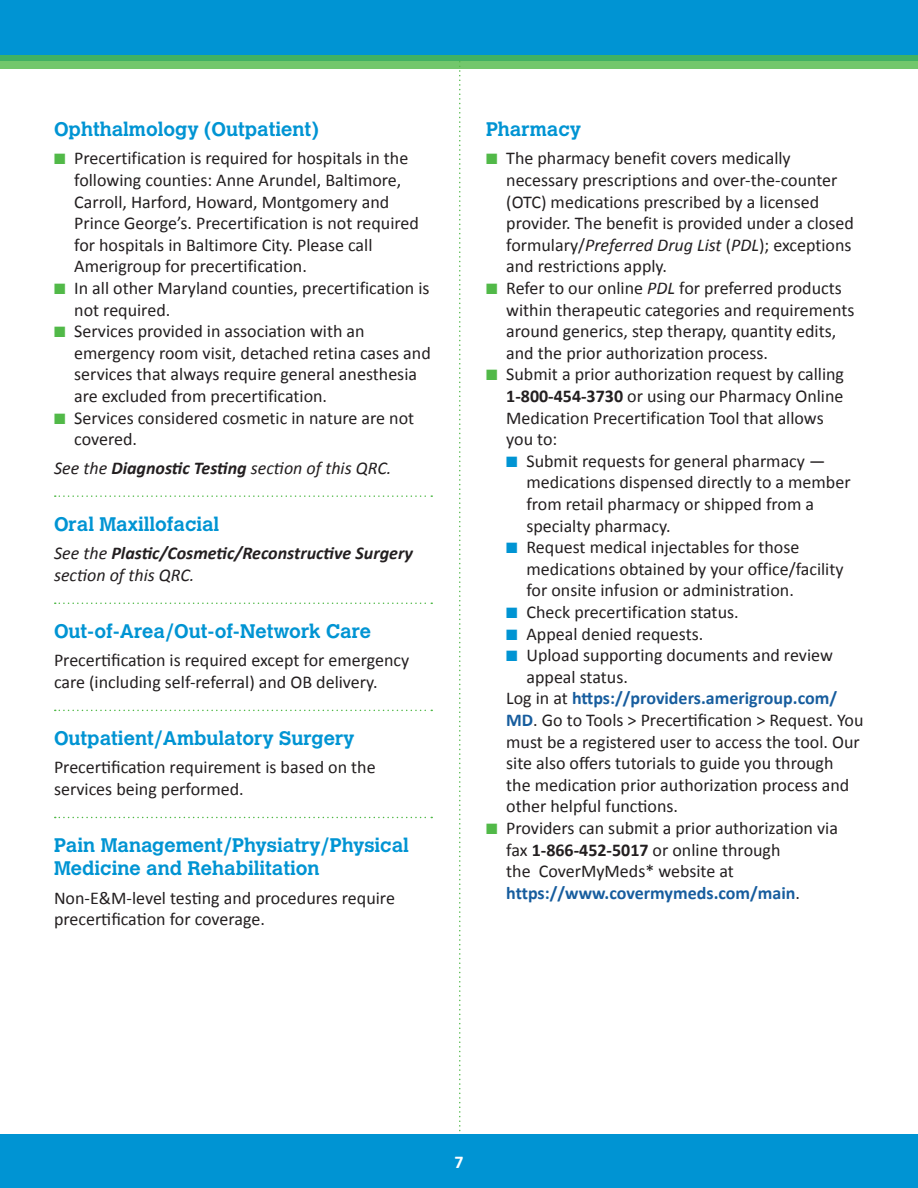
<style>
.page{position:relative;width:918px;height:1188px;background:#fff}
.page>*{position:absolute;margin:0;border:0;box-sizing:border-box;transform-origin:0 0}
.Header_with_rule_abo{font:700 19.5px/23.4px "Calvert MT Std";color:#0094d3}
.Header_with_no_rule{font:700 19.5px "Calvert MT Std";color:#0094d3}
.Body{font:18px/21.6px "Calibri";color:#231f20}
.Body-2{font:italic 700 18px/21.6px "Calibri";color:#231f20}
.Body-3{font:italic 18px "Calibri";color:#231f20}
.t1{font:700 18px "Calibri";color:#fff}
.s1{color:#51b948}
.s2{font-weight:700}
.s3{font-weight:400}
.s4{font-style:italic}
.s5{color:#0094d3}
.s6{font-weight:700;color:#175d9e}
</style>
<div class="page">
<svg style="left:459px;top:68px;width:2px;height:1064px"></svg>
<div style="left:0;top:1134px;width:918px;height:54px;background:#0094d3"></div>
<div style="left:0;top:0;width:918px;height:61px;background:#0094d3"></div>
<svg style="left:0;top:55px;width:918px;height:13px;background:#5bbc67"></svg>
<svg style="left:55px;top:495px;width:377px;height:2px"></svg>
<svg style="left:55px;top:603px;width:377px;height:1px"></svg>
<svg style="left:55px;top:710px;width:377px;height:1px"></svg>
<svg style="left:55px;top:817px;width:377px;height:1px"></svg>
<p class="Header_with_no_rule" style="left:54px;top:117px;width:266px">Ophthalmology (Outpatient)</p>
<p class="Body" style="left:74px;top:147px;width:346px;text-indent:-20px"><span class="s1">■</span> Precertification is required for hospitals in the following counties: Anne Arundel, Baltimore, Carroll, Harford, Howard, Montgomery and Prince George’s. Precertification is not required for hospitals in Baltimore City. Please call Amerigroup for precertification.</p>
<p class="Body" style="left:74px;top:276px;width:357px;text-indent:-20px"><span class="s1">■</span> In all other Maryland counties, precertification is not required.</p>
<p class="Body" style="left:74px;top:320px;width:358px;text-indent:-20px"><span class="s1">■</span> Services provided in association with an emergency room visit, detached retina cases and services that always require general anesthesia are excluded from precertification.</p>
<p class="Body" style="left:74px;top:406px;width:341px;text-indent:-20px"><span class="s1">■</span> Services considered cosmetic in nature are not covered.</p>
<p class="Body-3" style="left:54px;top:456px;width:339px">See the <span class="s2">Diagnostic Testing</span> section of this QRC.</p>
<p class="Header_with_rule_abo" style="left:54px;top:512px;width:167px">Oral Maxillofacial</p>
<p class="Body-2" style="left:54px;top:542px;width:361px"><span class="s3">See the</span> Plastic/Cosmetic/Reconstructive Surgery <span class="s3">section of this QRC.</span></p>
<p class="Header_with_rule_abo" style="left:54px;top:619px;width:319px">Out-of-Area/Out-of-Network Care</p>
<p class="Body" style="left:54px;top:649px;width:357px">Precertification is required except for emergency care (including self-referral) and OB delivery.</p>
<p class="Header_with_rule_abo" style="left:54px;top:726px;width:302px">Outpatient/Ambulatory Surgery</p>
<p class="Body" style="left:54px;top:756px;width:323px">Precertification requirement is based on the services being performed.</p>
<p class="Header_with_rule_abo" style="left:54px;top:833px;width:356px">Pain Management/Physiatry/Physical<br>Medicine and Rehabilitation</p>
<p class="Body" style="left:54px;top:886px;width:342px">Non-E&amp;M-level testing and procedures require precertification for coverage.</p>
<p class="Header_with_no_rule" style="left:486px;top:117px;width:97px">Pharmacy</p>
<p class="Body" style="left:506px;top:147px;width:349px;text-indent:-20px"><span class="s1">■</span> The pharmacy benefit covers medically necessary prescriptions and over-the-counter (OTC) medications prescribed by a licensed provider. The benefit is provided under a closed formulary/<span class="s4">Preferred Drug List</span> (<span class="s4">PDL</span>); exceptions and restrictions apply.</p>
<p class="Body" style="left:506px;top:276px;width:350px;text-indent:-20px"><span class="s1">■</span> Refer to our online <span class="s4">PDL</span> for preferred products within therapeutic categories and requirements around generics, step therapy, quantity edits, and the prior authorization process.</p>
<p class="Body" style="left:506px;top:363px;width:339px;text-indent:-20px"><span class="s1">■</span> Submit a prior authorization request by calling <span class="s2">1-800-454-3730</span> or using our Pharmacy Online Medication Precertification Tool that allows you to:</p>
<p class="Body" style="left:526px;top:449px;width:326px;text-indent:-20px"><span class="s5">■</span> Submit requests for general pharmacy — medications dispensed directly to a member from retail pharmacy or shipped from a specialty pharmacy.</p>
<p class="Body" style="left:526px;top:536px;width:319px;text-indent:-20px"><span class="s5">■</span> Request medical injectables for those medications obtained by your office/facility for onsite infusion or administration.</p>
<p class="Body" style="left:506px;top:600px;width:234px"><span class="s5">■</span> Check precertification status.</p>
<p class="Body" style="left:506px;top:622px;width:199px"><span class="s5">■</span> Appeal denied requests.</p>
<p class="Body" style="left:526px;top:644px;width:308px;text-indent:-20px"><span class="s5">■</span> Upload supporting documents and review appeal status.</p>
<p class="Body" style="left:506px;top:687px;width:359px">Log in at <span class="s6">https://providers.amerigroup.com/ MD</span>. Go to Tools &gt; Precertification &gt; Request. You must be a registered user to access the tool. Our site also offers tutorials to guide you through<br>the medication prior authorization process and other helpful functions.</p>
<p class="Body" style="left:506px;top:816px;width:333px;text-indent:-20px"><span class="s1">■</span> Providers can submit a prior authorization via fax <span class="s2">1-866-452-5017</span> or online through<br>the CoverMyMeds* website at <span class="s6">https://www.covermymeds.com/main</span>.</p>
<p class="t1" style="left:454px;top:1150px;width:11px">7</p>
</div>
